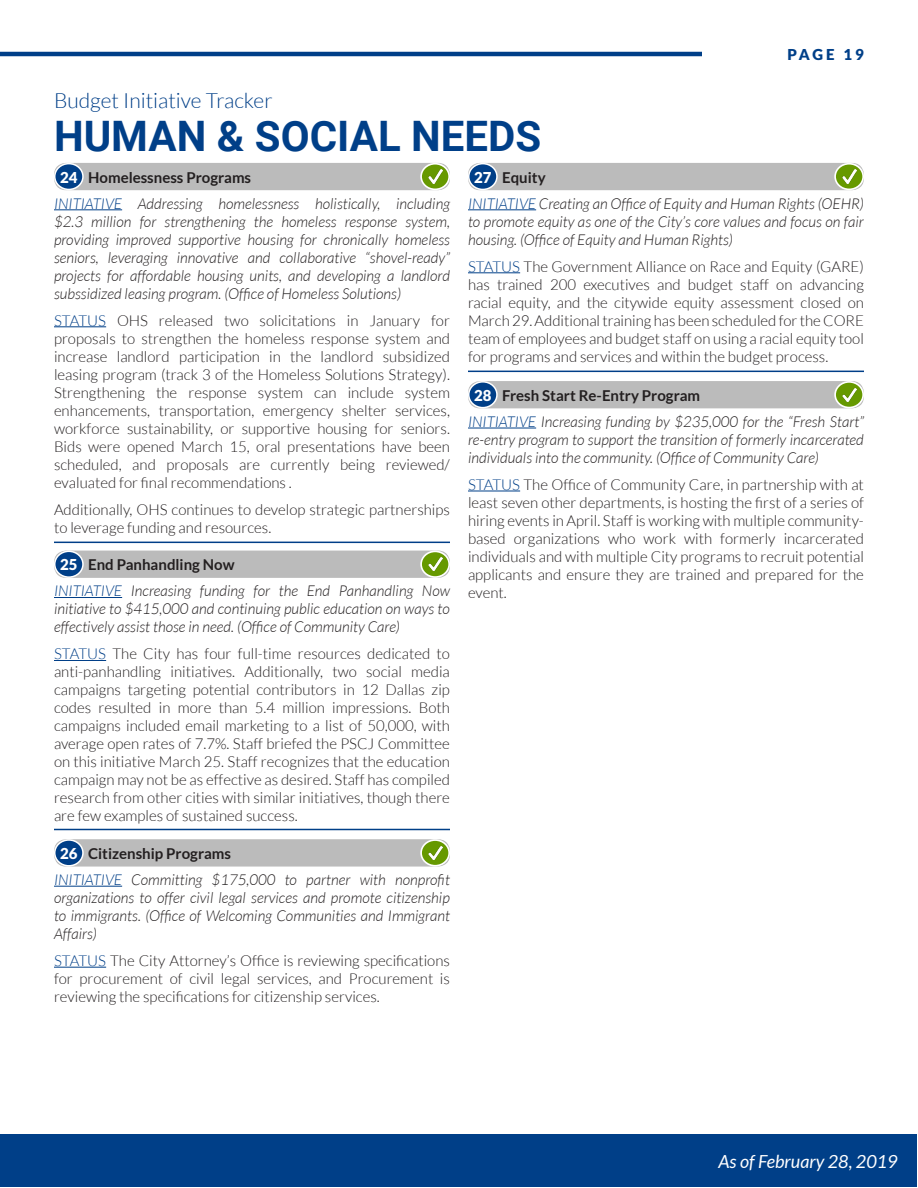
<style>
.page{position:relative;width:918px;height:1188px;background:#fff}
.page>*{position:absolute;margin:0;border:0;box-sizing:border-box;transform-origin:0 0}
.t1{font:700 42px "Roboto";color:#003f88}
.t2{font:300 21px "Lato";color:#003f88}
.t3{font:italic 18px "Lato";color:#fff}
.t4{font:300 15px/18px "Lato";color:#231f20;text-align:justify}
.t5{font:italic 300 15px/18px "Lato";color:#231f20;text-align:justify}
.t6{font:700 15px "Lato";color:#231f20}
.t7{font:900 15px "Lato";letter-spacing:.185em;color:#003f88}
.t8{font:900 15px "Lato";color:#fff}
.s1{font-weight:900;color:#fff}
.s2{color:#003f88}
</style>
<div class="page">
<hr style="left:0;top:52px;width:702px;height:4px;background:#003f88">
<div style="left:1px;top:1135px;width:916px;height:52px;background:#003f88"></div>
<hr style="left:54px;top:210px;width:68px;height:1px;background:#003f88">
<hr style="left:54px;top:327px;width:52px;height:1px;background:#003f88">
<hr style="left:54px;top:597px;width:68px;height:1px;background:#003f88">
<hr style="left:54px;top:660px;width:52px;height:1px;background:#003f88">
<div style="left:54px;top:551px;width:396px;height:27px;background:#bbb;border-radius:12px"></div>
<div style="left:55px;top:551px;width:28px;height:26px;background:#003f88;border-radius:50%"></div>
<div style="left:54px;top:551px;width:30px;height:27px;border:2px solid #fff;border-radius:50%"></div>
<svg style="left:421px;top:551px;width:28px;height:26px"></svg>
<div style="left:420px;top:551px;width:30px;height:27px;border:2px solid #fff;border-radius:50%"></div>
<img style="left:428px;top:558px;width:14px;height:13px">
<hr style="left:54px;top:829px;width:396px;height:1px;background:#003f88">
<hr style="left:54px;top:542px;width:396px;height:1px;background:#003f88">
<div style="left:54px;top:839px;width:396px;height:28px;background:#bbb;border-radius:12px"></div>
<hr style="left:54px;top:886px;width:68px;height:1px;background:#003f88">
<hr style="left:54px;top:967px;width:52px;height:1px;background:#003f88">
<hr style="left:468px;top:371px;width:396px;height:1px;background:#003f88">
<hr style="left:468px;top:210px;width:68px;height:1px;background:#003f88">
<hr style="left:468px;top:273px;width:52px;height:1px;background:#003f88">
<div style="left:55px;top:840px;width:28px;height:26px;background:#003f88;border-radius:50%"></div>
<div style="left:54px;top:839px;width:30px;height:28px;border:2px solid #fff;border-radius:50%"></div>
<svg style="left:421px;top:840px;width:28px;height:26px"></svg>
<div style="left:420px;top:839px;width:30px;height:28px;border:2px solid #fff;border-radius:50%"></div>
<img style="left:428px;top:846px;width:14px;height:14px">
<div style="left:468px;top:163px;width:396px;height:27px;background:#bbb;border-radius:12px"></div>
<div style="left:469px;top:164px;width:28px;height:25px;background:#003f88;border-radius:50%"></div>
<div style="left:468px;top:163px;width:30px;height:27px;border:2px solid #fff;border-radius:50%"></div>
<svg style="left:835px;top:164px;width:28px;height:25px"></svg>
<div style="left:834px;top:163px;width:30px;height:27px;border:2px solid #fff;border-radius:50%"></div>
<img style="left:842px;top:170px;width:14px;height:13px">
<hr style="left:468px;top:428px;width:68px;height:1px;background:#003f88">
<hr style="left:468px;top:491px;width:52px;height:1px;background:#003f88">
<div style="left:468px;top:381px;width:396px;height:27px;background:#bbb;border-radius:12px"></div>
<div style="left:469px;top:382px;width:28px;height:26px;background:#003f88;border-radius:50%"></div>
<div style="left:468px;top:381px;width:30px;height:27px;border:2px solid #fff;border-radius:50%"></div>
<svg style="left:835px;top:382px;width:28px;height:26px"></svg>
<div style="left:834px;top:381px;width:30px;height:27px;border:2px solid #fff;border-radius:50%"></div>
<img style="left:842px;top:388px;width:14px;height:13px">
<div style="left:54px;top:163px;width:396px;height:27px;background:#bbb;border-radius:12px"></div>
<div style="left:55px;top:164px;width:28px;height:25px;background:#003f88;border-radius:50%"></div>
<div style="left:54px;top:163px;width:30px;height:27px;border:2px solid #fff;border-radius:50%"></div>
<svg style="left:421px;top:164px;width:28px;height:25px"></svg>
<div style="left:420px;top:163px;width:30px;height:27px;border:2px solid #fff;border-radius:50%"></div>
<img style="left:428px;top:170px;width:14px;height:13px">
<p class="t2" style="left:54px;top:89px;width:220px">Budget Initiative Tracker</p>
<p class="t1" style="left:54px;top:107px;width:489px">HUMAN &amp; SOCIAL NEEDS</p>
<p class="t6" style="left:60px;top:169px;width:193px"><span class="s1">24</span> Homelessness Programs</p>
<p class="t6" style="left:474px;top:169px;width:73px"><span class="s1">27</span> Equity</p>
<p class="t7" style="left:788px;top:46px;width:78px">PAGE 19</p>
<p class="t5" style="left:54px;top:195px;width:397px"><span class="s2">INITIATIVE</span> Addressing homelessness holistically, including $2.3 million for strengthening the homeless response system, providing improved supportive housing for chronically homeless seniors, leveraging innovative and collaborative “shovel-ready” projects for affordable housing units, and developing a landlord subssidized leasing program. (Office of Homeless Solutions)</p>
<p class="t4" style="left:54px;top:311px;width:398px"><span class="s2">STATUS</span> OHS released two solicitations in January for proposals to strengthen the homeless response system and increase landlord participation in the landlord subsidized leasing program (track 3 of the Homeless Solutions Strategy).<br>Strengthening the response system can include system enhancements, transportation, emergency shelter services, workforce sustainability, or supportive housing for seniors.<br>Bids were opened March 15, oral presentations have been scheduled, and proposals are currently being reviewed/ evaluated for final recommendations .</p>
<p class="t4" style="left:54px;top:500px;width:397px">Additionally, OHS continues to develop strategic partnerships to leverage funding and resources.</p>
<p class="t6" style="left:60px;top:556px;width:176px"><span class="s1">25</span> End Panhandling Now</p>
<p class="t5" style="left:54px;top:582px;width:397px"><span class="s2">INITIATIVE</span> Increasing funding for the End Panhandling Now initiative to $415,000 and continuing public education on ways to effectively assist those in need. (Office of Community Care)</p>
<p class="t4" style="left:54px;top:645px;width:397px"><span class="s2">STATUS</span> The City has four full-time resources dedicated to anti-panhandling initiatives. Additionally, two social media campaigns targeting potential contributors in 12 Dallas zip codes resulted in more than 5.4 million impressions. Both campaigns included email marketing to a list of 50,000, with average open rates of 7.7%. Staff briefed the PSCJ Committee on this initiative March 25. Staff recognizes that the education campaign may not be as effective as desired. Staff has compiled research from other cities with similar initiatives, though there are few examples of sustained success.</p>
<p class="t6" style="left:88px;top:845px;width:144px">Citizenship Programs</p>
<p class="t5" style="left:54px;top:871px;width:397px"><span class="s2">INITIATIVE</span> Committing $175,000 to partner with nonprofit organizations to offer civil legal services and promote citizenship to immigrants. (Office of Welcoming Communities and Immigrant Affairs)</p>
<p class="t4" style="left:54px;top:952px;width:397px"><span class="s2">STATUS</span> The City Attorney’s Office is reviewing specifications for procurement of civil legal services, and Procurement is reviewing the specifications for citizenship services.</p>
<p class="t8" style="left:60px;top:845px;width:19px">26</p>
<p class="t5" style="left:468px;top:195px;width:397px"><span class="s2">INITIATIVE</span> Creating an Office of Equity and Human Rights (OEHR) to promote equity as one of the City’s core values and focus on fair housing. (Office of Equity and Human Rights)</p>
<p class="t4" style="left:468px;top:257px;width:398px"><span class="s2">STATUS</span> The Government Alliance on Race and Equity (GARE) has trained 200 executives and budget staff on advancing racial equity, and the citywide equity assessment closed on March 29. Additional training has been scheduled for the CORE team of employees and budget staff on using a racial equity tool for programs and services and within the budget process.</p>
<p class="t6" style="left:474px;top:387px;width:228px"><span class="s1">28</span> Fresh Start Re-Entry Program</p>
<p class="t5" style="left:468px;top:413px;width:397px"><span class="s2">INITIATIVE</span> Increasing funding by $235,000 for the “Fresh Start” re-entry program to support the transition of formerly incarcerated individuals into the community. (Office of Community Care)</p>
<p class="t4" style="left:468px;top:475px;width:397px"><span class="s2">STATUS</span> The Office of Community Care, in partnership with at least seven other departments, is hosting the first of a series of hiring events in April. Staff is working with multiple community&shy;based organizations who work with formerly incarcerated individuals and with multiple City programs to recruit potential applicants and ensure they are trained and prepared for the event.</p>
<p class="t3" style="left:719px;top:1152px;width:181px">As of February 28, 2019</p>
</div>
